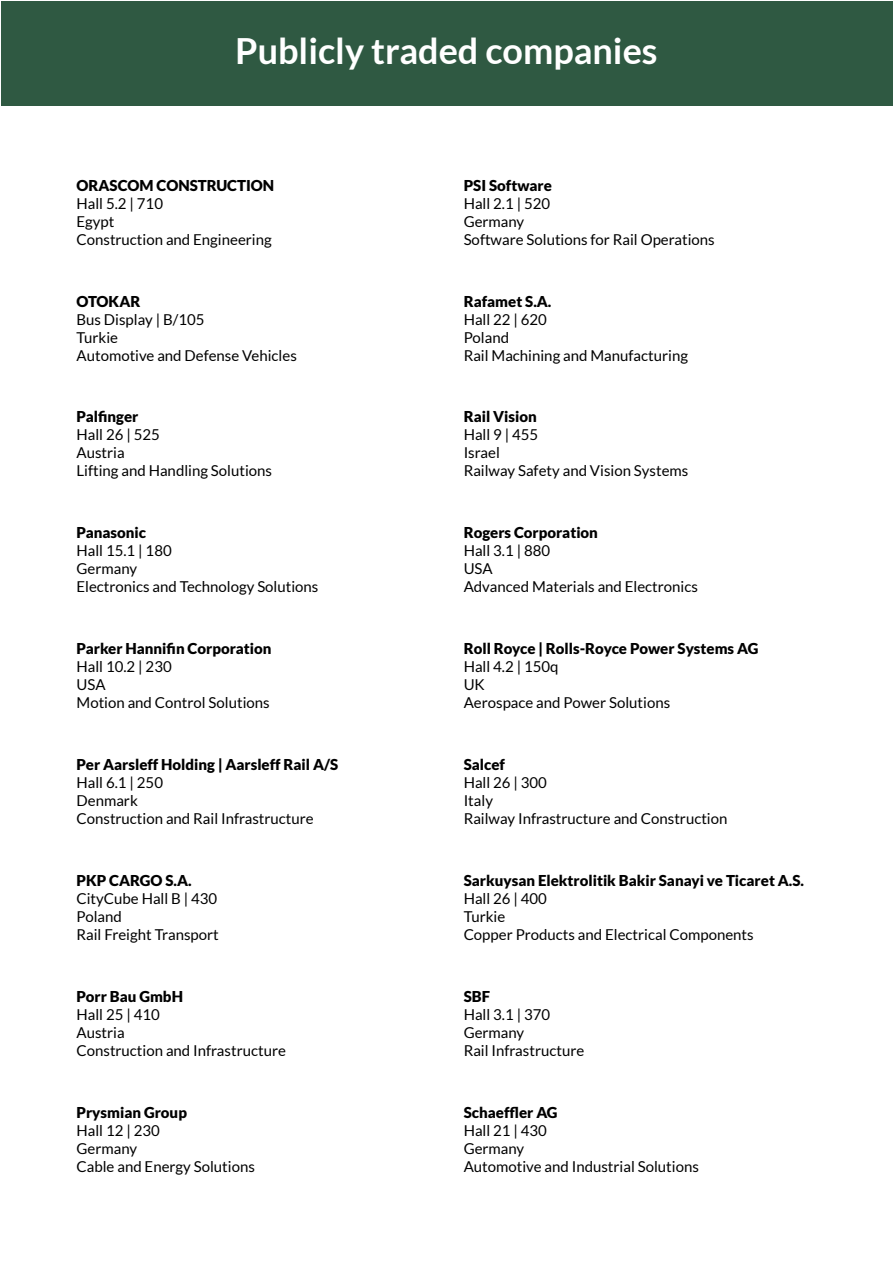
<style>
.page{position:relative;width:893px;height:1263px;background:#fff}
.page>*{position:absolute;margin:0;border:0;box-sizing:border-box;transform-origin:0 0}
.t1{font:700 36px "Lato";color:#fff}
.t2{font:15px/18px "Lato";color:#000}
.t3{font:900 15px "Lato";color:#000}
</style>
<div class="page">
<div style="left:1px;top:1px;width:891px;height:105px;background:#2f5942"></div>
<h1 class="t1" style="left:235px;top:31px;width:424px">Publicly traded companies</h1>
<p class="t3" style="left:77px;top:176px;width:199px">ORASCOM CONSTRUCTION</p>
<p class="t2" style="left:77px;top:194px;width:197px">Hall 5.2 | 710<br>Egypt<br>Construction and Engineering</p>
<p class="t3" style="left:77px;top:292px;width:65px">OTOKAR</p>
<p class="t2" style="left:77px;top:310px;width:222px">Bus Display | B/105<br>Turkie<br>Automotive and Defense Vehicles</p>
<p class="t3" style="left:77px;top:408px;width:63px">Palfinger</p>
<p class="t2" style="left:77px;top:426px;width:197px">Hall 26 | 525<br>Austria<br>Lifting and Handling Solutions</p>
<p class="t3" style="left:77px;top:524px;width:71px">Panasonic</p>
<p class="t2" style="left:77px;top:542px;width:243px">Hall 15.1 | 180<br>Germany<br>Electronics and Technology Solutions</p>
<p class="t3" style="left:77px;top:640px;width:196px">Parker Hannifin Corporation</p>
<p class="t2" style="left:77px;top:658px;width:195px">Hall 10.2 | 230<br>USA<br>Motion and Control Solutions</p>
<p class="t3" style="left:77px;top:756px;width:263px">Per Aarsleff Holding | Aarsleff Rail A/S</p>
<p class="t2" style="left:77px;top:773px;width:239px">Hall 6.1 | 250<br>Denmark<br>Construction and Rail Infrastructure</p>
<p class="t3" style="left:77px;top:872px;width:117px">PKP CARGO S.A.</p>
<p class="t2" style="left:77px;top:889px;width:144px">CityCube Hall B | 430<br>Poland<br>Rail Freight Transport</p>
<p class="t3" style="left:77px;top:987px;width:108px">Porr Bau GmbH</p>
<p class="t2" style="left:77px;top:1005px;width:211px">Hall 25 | 410<br>Austria<br>Construction and Infrastructure</p>
<p class="t3" style="left:77px;top:1103px;width:112px">Prysmian Group</p>
<p class="t2" style="left:77px;top:1121px;width:180px">Hall 12 | 230<br>Germany<br>Cable and Energy Solutions</p>
<p class="t3" style="left:464px;top:176px;width:90px">PSI Software</p>
<p class="t2" style="left:464px;top:194px;width:253px">Hall 2.1 | 520<br>Germany<br>Software Solutions for Rail Operations</p>
<p class="t3" style="left:464px;top:292px;width:89px">Rafamet S.A.</p>
<p class="t2" style="left:464px;top:310px;width:226px">Hall 22 | 620<br>Poland<br>Rail Machining and Manufacturing</p>
<p class="t3" style="left:464px;top:408px;width:75px">Rail Vision</p>
<p class="t2" style="left:464px;top:426px;width:226px">Hall 9 | 455<br>Israel<br>Railway Safety and Vision Systems</p>
<p class="t3" style="left:464px;top:524px;width:136px">Rogers Corporation</p>
<p class="t2" style="left:464px;top:542px;width:236px">Hall 3.1 | 880<br>USA<br>Advanced Materials and Electronics</p>
<p class="t3" style="left:464px;top:640px;width:296px">Roll Royce | Rolls-Royce Power Systems AG</p>
<p class="t2" style="left:464px;top:658px;width:208px">Hall 4.2 | 150q<br>UK<br>Aerospace and Power Solutions</p>
<p class="t3" style="left:464px;top:756px;width:43px">Salcef</p>
<p class="t2" style="left:464px;top:773px;width:265px">Hall 26 | 300<br>Italy<br>Railway Infrastructure and Construction</p>
<p class="t3" style="left:464px;top:871px;width:342px">Sarkuysan Elektrolitik Bakir Sanayi ve Ticaret A.S.</p>
<p class="t2" style="left:464px;top:889px;width:291px">Hall 26 | 400<br>Turkie<br>Copper Products and Electrical Components</p>
<p class="t3" style="left:464px;top:987px;width:28px">SBF</p>
<p class="t2" style="left:464px;top:1005px;width:122px">Hall 3.1 | 370<br>Germany<br>Rail Infrastructure</p>
<p class="t3" style="left:464px;top:1103px;width:95px">Schaeffler AG</p>
<p class="t2" style="left:464px;top:1121px;width:237px">Hall 21 | 430<br>Germany<br>Automotive and Industrial Solutions</p>
</div>
